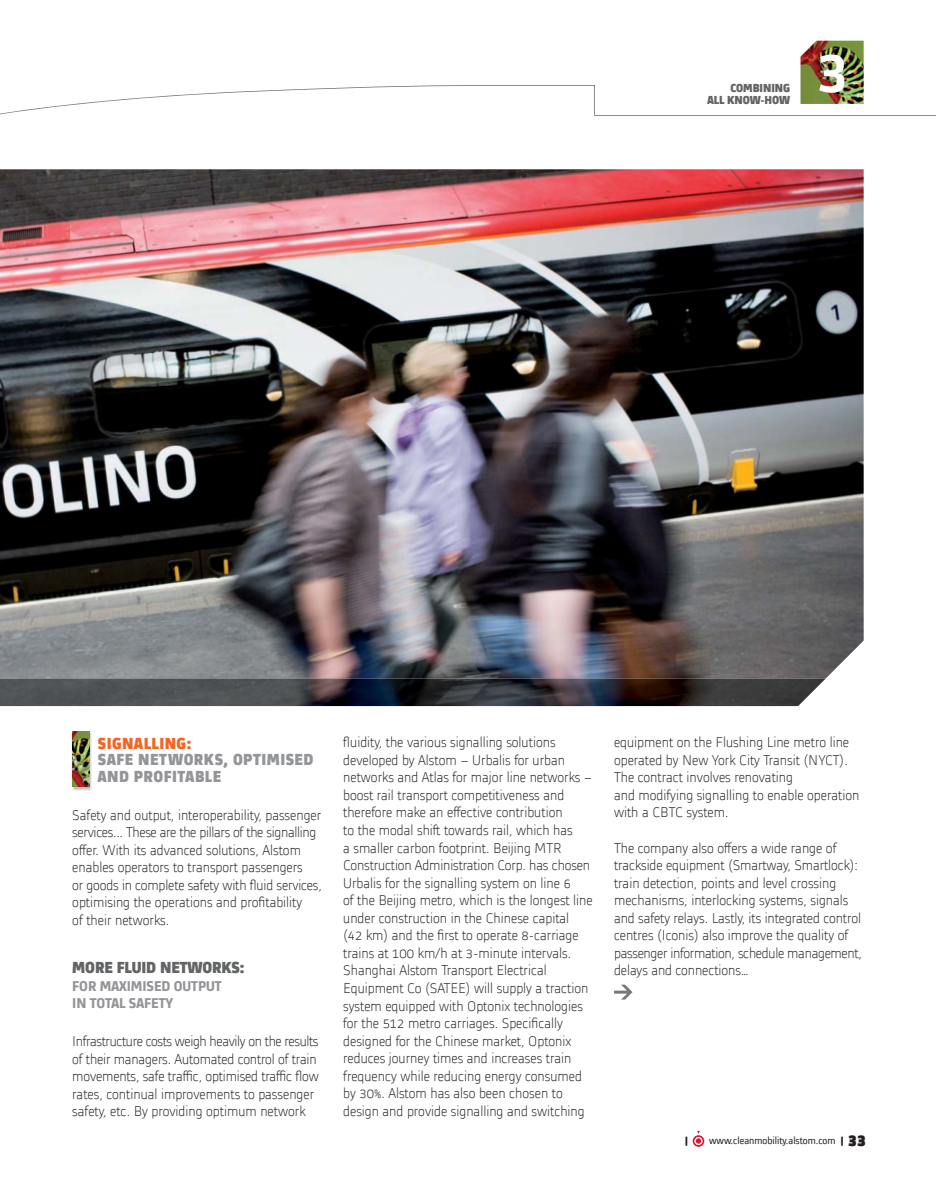
<style>
.page{position:relative;width:936px;height:1191px;background:#fff}
.page>*{position:absolute;margin:0;border:0;box-sizing:border-box;transform-origin:0 0}
.t1{font:500 63.9px "Alstom";color:#fff}
.t2{font:900 16.5px/16.5px "Alstom";letter-spacing:.03em;color:#939598}
.t3{font:900 16.5px "Alstom";letter-spacing:-.005em;color:#636466}
.t4{font:900 16.5px "Alstom";letter-spacing:.03em;color:#f26522}
.t5{font:300 14.7px/17.5px "Alstom";color:#231f20}
.t6{font:700 14.7px/17.5px "Alstom";letter-spacing:-.005em;color:#939598}
.t7{font:900 12px/12px "Alstom";color:#636466;text-align:right}
.t8{font:10.5px "Alstom";color:#231f20}
.t9{font:900 9.75px "Alstom";color:#231f20}
.s1{font-weight:900;font-size:9.75px}
.s2{font-weight:900;font-size:18px}
</style>
<div class="page">
<img style="left:0;top:169px;width:863px;height:399px">
<svg style="left:692px;top:1135px;width:12px;height:11px"></svg>
<svg style="left:694px;top:1136px;width:8px;height:9px"></svg>
<svg style="left:695px;top:1130px;width:6px;height:13px"></svg>
<svg style="left:0;top:85px;width:935px;height:31px"></svg>
<img style="left:0;top:568px;width:864px;height:139px">
<svg style="left:614px;top:984px;width:18px;height:15px"></svg>
<img style="left:72px;top:731px;width:20px;height:59px">
<img style="left:72px;top:731px;width:17px;height:56px">
<img style="left:800px;top:41px;width:63px;height:63px">
<p class="t7" style="left:707px;top:82px;width:84px">COMBINING<br>ALL KNOW-HOW</p>
<h1 class="t1" style="left:816px;top:41px;width:33px">3</h1>
<p class="t4" style="left:98px;top:735px;width:95px">SIGNALLING:</p>
<p class="t2" style="left:98px;top:752px;width:217px">SAFE NETWORKS, OPTIMISED<br>AND PROFITABLE</p>
<p class="t5" style="left:72px;top:806px;width:251px">Safety and output, interoperability, passenger services... These are the pillars of the signalling offer. With its advanced solutions, Alstom enables operators to transport passengers<br>or goods in complete safety with fluid services, optimising the operations and profitability<br>of their networks.</p>
<p class="t3" style="left:72px;top:959px;width:173px">MORE FLUID NETWORKS:</p>
<p class="t6" style="left:72px;top:977px;width:151px">FOR MAXIMISED OUTPUT<br>IN TOTAL SAFETY</p>
<p class="t5" style="left:72px;top:1032px;width:248px">Infrastructure costs weigh heavily on the results of their managers. Automated control of train movements, safe traffic, optimised traffic flow rates, continual improvements to passenger safety, etc. By providing optimum network</p>
<p class="t5" style="left:343px;top:734px;width:251px">fluidity, the various signalling solutions developed by Alstom – Urbalis for urban networks and Atlas for major line networks – boost rail transport competitiveness and therefore make an effective contribution<br>to the modal shift towards rail, which has<br>a smaller carbon footprint. Beijing MTR Construction Administration Corp. has chosen Urbalis for the signalling system on line 6<br>of the Beijing metro, which is the longest line under construction in the Chinese capital<br>(42 km) and the first to operate 8-carriage trains at 100 km/h at 3-minute intervals.<br>Shanghai Alstom Transport Electrical Equipment Co (SATEE) will supply a traction system equipped with Optonix technologies for the 512 metro carriages. Specifically designed for the Chinese market, Optonix reduces journey times and increases train frequency while reducing energy consumed by 30%. Alstom has also been chosen to design and provide signalling and switching</p>
<p class="t5" style="left:614px;top:734px;width:247px">equipment on the Flushing Line metro line operated by New York City Transit (NYCT).<br>The contract involves renovating<br>and modifying signalling to enable operation with a CBTC system.</p>
<p class="t5" style="left:614px;top:839px;width:249px">The company also offers a wide range of trackside equipment (Smartway, Smartlock): train detection, points and level crossing mechanisms, interlocking systems, signals and safety relays. Lastly, its integrated control centres (Iconis) also improve the quality of passenger information, schedule management, delays and connections…</p>
<p class="t9" style="left:685px;top:1136px;width:4px">|</p>
<p class="t8" style="left:709px;top:1135px;width:159px">www.cleanmobility.alstom.com <span class="s1">|</span> <span class="s2">33</span></p>
</div>
